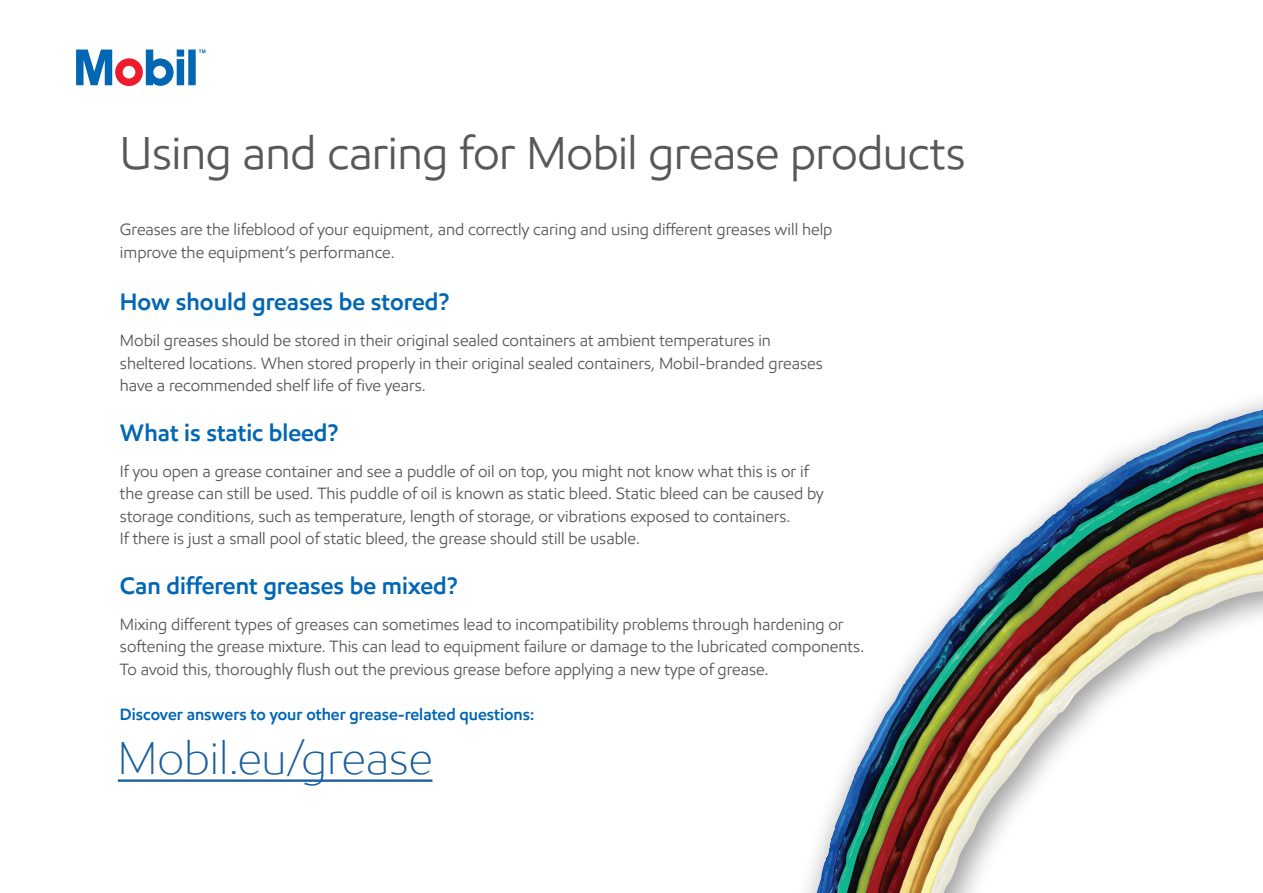
<style>
.page{position:relative;width:1263px;height:893px;background:#fff}
.page>*{position:absolute;margin:0;border:0;box-sizing:border-box;transform-origin:0 0}
.t1{font:46.5px "E Mprint";letter-spacing:-.01em;color:#57585a}
.t2{font:300 46.5px "E Mprint";color:#175d9e}
.t3{font:600 24px "E Mprint";color:#0166b3}
.t4{font:16.5px/22.5px "E Mprint";color:#57585a}
.t5{font:600 16.5px "E Mprint";color:#0166b3}
</style>
<div class="page">
<img style="left:807px;top:400px;width:456px;height:493px">
<hr style="left:118px;top:779px;width:314px;height:3px;background:#175d9e">
<svg style="left:76px;top:50px;width:129px;height:36px"></svg>
<p class="t1" style="left:120px;top:124px;width:847px">Using and caring for Mobil grease products</p>
<p class="t4" style="left:120px;top:218px;width:714px">Greases are the lifeblood of your equipment, and correctly caring and using different greases will help improve the equipment’s performance.</p>
<p class="t3" style="left:120px;top:287px;width:331px">How should greases be stored?</p>
<p class="t4" style="left:120px;top:329px;width:652px">Mobil greases should be stored in their original sealed containers at ambient temperatures in</p>
<p class="t4" style="left:120px;top:351px;width:704px">sheltered locations. When stored properly in their original sealed containers, Mobil-branded greases</p>
<p class="t4" style="left:120px;top:374px;width:307px">have a recommended shelf life of five years.</p>
<p class="t3" style="left:120px;top:417px;width:220px">What is static bleed?</p>
<p class="t4" style="left:120px;top:459px;width:690px">If you open a grease container and see a puddle of oil on top, you might not know what this is or if</p>
<p class="t4" style="left:120px;top:482px;width:705px">the grease can still be used. This puddle of oil is known as static bleed. Static bleed can be caused by storage conditions, such as temperature, length of storage, or vibrations exposed to containers.</p>
<p class="t4" style="left:120px;top:527px;width:521px">If there is just a small pool of static bleed, the grease should still be usable.</p>
<p class="t3" style="left:120px;top:570px;width:339px">Can different greases be mixed?</p>
<p class="t4" style="left:120px;top:612px;width:746px">Mixing different types of greases can sometimes lead to incompatibility problems through hardening or softening the grease mixture. This can lead to equipment failure or damage to the lubricated components.<br>To avoid this, thoroughly flush out the previous grease before applying a new type of grease.</p>
<p class="t5" style="left:120px;top:704px;width:416px">Discover answers to your other grease-related questions:</p>
<p class="t2" style="left:118px;top:729px;width:316px">Mobil.eu/grease</p>
</div>
